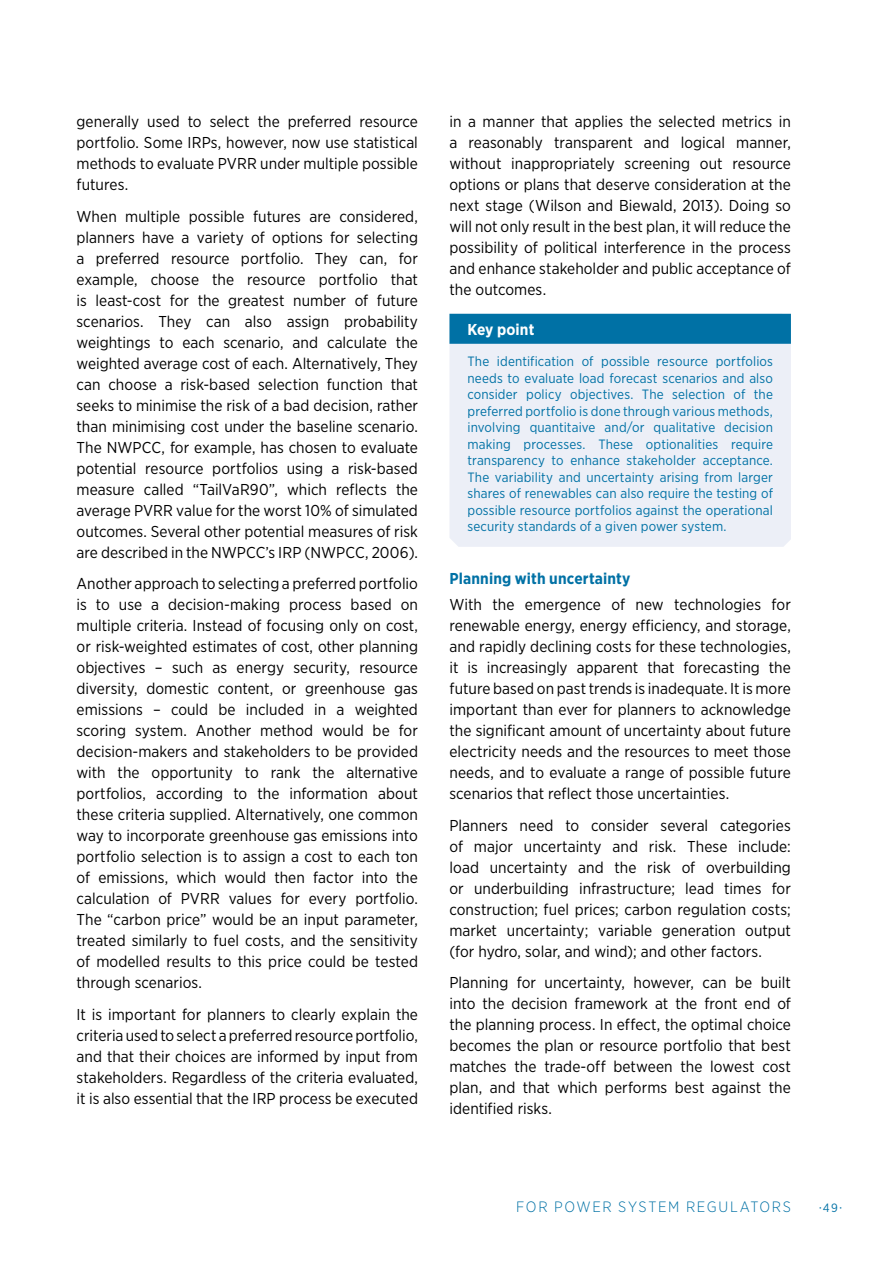
<style>
.page{position:relative;width:893px;height:1263px;background:#fff}
.page>*{position:absolute;margin:0;border:0;box-sizing:border-box;transform-origin:0 0}
.t1{font:15.75px/21px "Gotham Narrow";color:#000;text-align:justify}
.t2{font:700 15.75px "Gotham Narrow";letter-spacing:.01em;color:#0071a5}
.t3{font:700 15.75px "Gotham Narrow";letter-spacing:.005em;color:#fff}
.t4{font:300 15px "Gotham Narrow";letter-spacing:.105em;color:#0071a5}
.t5{font:13.5px/16.5px "Gotham Narrow";letter-spacing:.01em;color:#0071a5;text-align:justify}
.t6{font:6px "Gotham Narrow";color:#0071a5}
.s1{font-size:12px}
</style>
<div class="page">
<div style="left:450px;top:344px;width:341px;height:203px;background:#eceff7"></div>
<div style="left:449px;top:314px;width:342px;height:30px;background:#0071a5"></div>
<p class="t1" style="left:77px;top:111px;width:343px">generally used to select the preferred resource portfolio. Some IRPs, however, now use statistical methods to evaluate PVRR under multiple possible futures.</p>
<p class="t1" style="left:77px;top:205px;width:343px">When multiple possible futures are considered, planners have a variety of options for selecting a preferred resource portfolio. They can, for example, choose the resource portfolio that is least-cost for the greatest number of future scenarios. They can also assign probability weightings to each scenario, and calculate the weighted average cost of each. Alternatively, They can choose a risk-based selection function that seeks to minimise the risk of a bad decision, rather than minimising cost under the baseline scenario.<br>The NWPCC, for example, has chosen to evaluate potential resource portfolios using a risk-based measure called “TailVaR90”, which reflects the average PVRR value for the worst 10% of simulated outcomes. Several other potential measures of risk are described in the NWPCC’s IRP (NWPCC, 2006).</p>
<p class="t1" style="left:77px;top:573px;width:343px">Another approach to selecting a preferred portfolio is to use a decision-making process based on multiple criteria. Instead of focusing only on cost, or risk-weighted estimates of cost, other planning objectives – such as energy security, resource diversity, domestic content, or greenhouse gas emissions – could be included in a weighted scoring system. Another method would be for decision-makers and stakeholders to be provided with the opportunity to rank the alternative portfolios, according to the information about these criteria supplied. Alternatively, one common way to incorporate greenhouse gas emissions into portfolio selection is to assign a cost to each ton of emissions, which would then factor into the calculation of PVRR values for every portfolio.<br>The “carbon price” would be an input parameter, treated similarly to fuel costs, and the sensitivity of modelled results to this price could be tested through scenarios.</p>
<p class="t1" style="left:77px;top:1003px;width:343px">It is important for planners to clearly explain the criteria used to select a preferred resource portfolio, and that their choices are informed by input from stakeholders. Regardless of the criteria evaluated, it is also essential that the IRP process be executed</p>
<p class="t1" style="left:449px;top:111px;width:343px">in a manner that applies the selected metrics in a reasonably transparent and logical manner, without inappropriately screening out resource options or plans that deserve consideration at the next stage (Wilson and Biewald, 2013). Doing so will not only result in the best plan, it will reduce the possibility of political interference in the process and enhance stakeholder and public acceptance of the outcomes.</p>
<p class="t3" style="left:467px;top:319px;width:68px">Key point</p>
<p class="t5" style="left:467px;top:353px;width:307px">The identification of possible resource portfolios needs to evaluate load forecast scenarios and also consider policy objectives. The selection of the preferred portfolio is done through various methods, involving quantitaive and/or qualitative decision making processes. These optionalities require transparency to enhance stakeholder acceptance.<br>The variability and uncertainty arising from larger shares of renewables can also require the testing of possible resource portfolios against the operational security standards of a given power system.</p>
<p class="t2" style="left:449px;top:568px;width:183px">Planning with uncertainty</p>
<p class="t1" style="left:449px;top:594px;width:343px">With the emergence of new technologies for renewable energy, energy efficiency, and storage, and rapidly declining costs for these technologies, it is increasingly apparent that forecasting the future based on past trends is inadequate. It is more important than ever for planners to acknowledge the significant amount of uncertainty about future electricity needs and the resources to meet those needs, and to evaluate a range of possible future scenarios that reflect those uncertainties.</p>
<p class="t1" style="left:449px;top:814px;width:343px">Planners need to consider several categories of major uncertainty and risk. These include: load uncertainty and the risk of overbuilding or underbuilding infrastructure; lead times for construction; fuel prices; carbon regulation costs; market uncertainty; variable generation output (for hydro, solar, and wind); and other factors.</p>
<p class="t1" style="left:449px;top:972px;width:343px">Planning for uncertainty, however, can be built into the decision framework at the front end of the planning process. In effect, the optimal choice becomes the plan or resource portfolio that best matches the trade-off between the lowest cost plan, and that which performs best against the identified risks.</p>
<p class="t4" style="left:516px;top:1197px;width:276px">FOR POWER SYSTEM REGULATORS</p>
<p class="t6" style="left:819px;top:1204px;width:24px">•<span class="s1">49</span>•</p>
</div>
